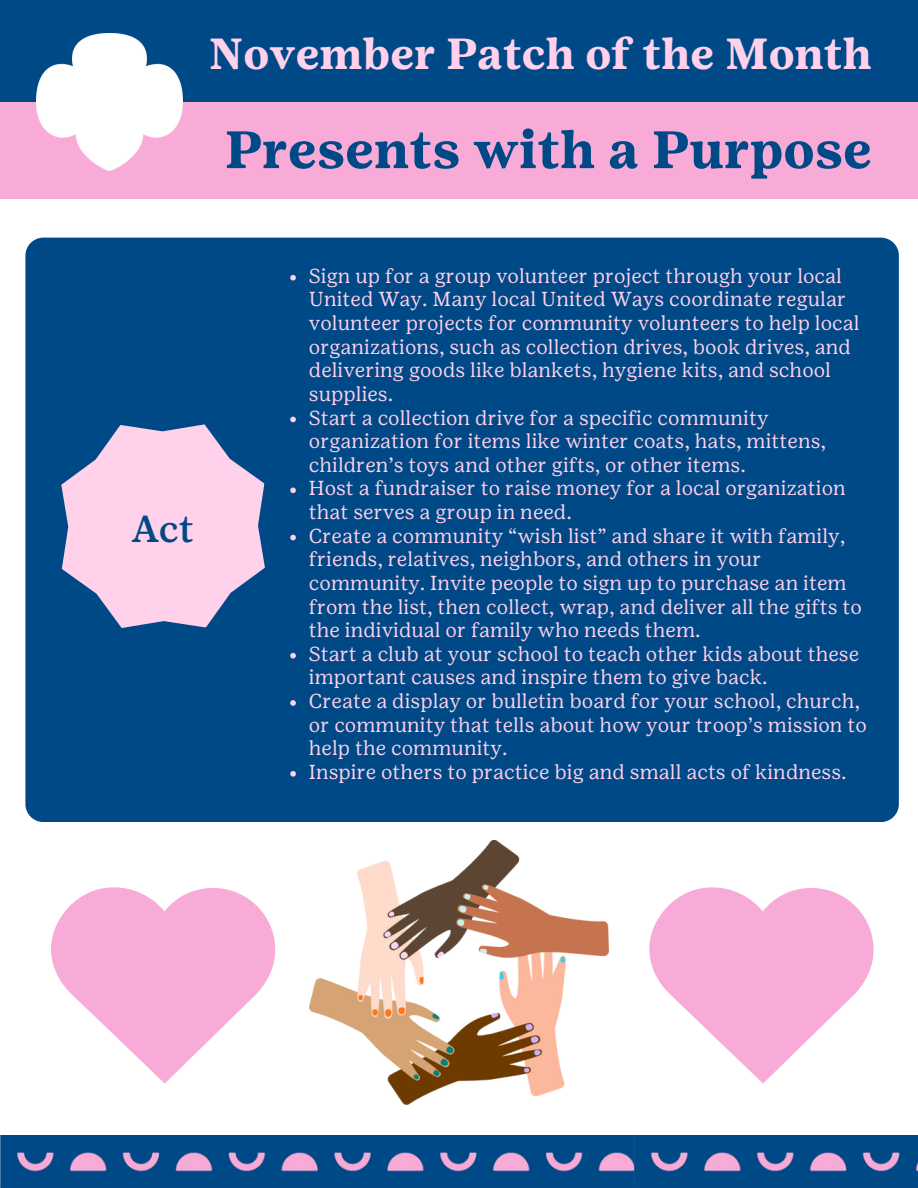
<style>
.page{position:relative;width:918px;height:1188px;background:#fff}
.page>*{position:absolute;margin:0;border:0;box-sizing:border-box;transform-origin:0 0}
.t1{font:700 52.5px "Girl Scout Text";color:#004987}
.t2{font:700 43.5px "Girl Scout Text";color:#ffd1eb}
.t3{font:500 37.5px "Girl Scout Text";color:#004987}
.t4{font:20.25px/23.7px "Girl Scout Text";color:#ffd1eb}
</style>
<div class="page">
<div style="left:25px;top:238px;width:874px;height:584px;background:#004987;border-radius:18px"></div>
<svg style="left:61px;top:424px;width:204px;height:204px"></svg>
<div style="left:0;top:97px;width:918px;height:102px;background:#f7abd6"></div>
<div style="left:0;top:0;width:918px;height:102px;background:#004987"></div>
<img style="left:36px;top:34px;width:146px;height:137px">
<img style="left:0;top:1136px;width:918px;height:52px">
<img style="left:309px;top:840px;width:300px;height:264px">
<svg style="left:290px;top:275px;width:6px;height:6px"></svg>
<svg style="left:290px;top:417px;width:6px;height:5px"></svg>
<svg style="left:290px;top:488px;width:6px;height:5px"></svg>
<svg style="left:290px;top:535px;width:6px;height:5px"></svg>
<svg style="left:290px;top:653px;width:6px;height:6px"></svg>
<svg style="left:290px;top:700px;width:6px;height:6px"></svg>
<svg style="left:290px;top:771px;width:6px;height:6px"></svg>
<svg style="left:51px;top:887px;width:225px;height:197px;fill:#f7abd6"></svg>
<svg style="left:649px;top:887px;width:225px;height:197px;fill:#f7abd6"></svg>
<p class="t2" style="left:209px;top:28px;width:665px">November Patch of the Month</p>
<p class="t1" style="left:225px;top:119px;width:649px">Presents with a Purpose</p>
<p class="t3" style="left:132px;top:507px;width:64px">Act</p>
<p class="t4" style="left:309px;top:264px;width:552px">Sign up for a group volunteer project through your local United Way. Many local United Ways coordinate regular volunteer projects for community volunteers to help local organizations, such as collection drives, book drives, and delivering goods like blankets, hygiene kits, and school supplies.</p>
<p class="t4" style="left:309px;top:405px;width:519px">Start a collection drive for a specific community organization for items like winter coats, hats, mittens, children’s toys and other gifts, or other items.</p>
<p class="t4" style="left:309px;top:476px;width:538px">Host a fundraiser to raise money for a local organization that serves a group in need.</p>
<p class="t4" style="left:309px;top:524px;width:554px">Create a community “wish list” and share it with family, friends, relatives, neighbors, and others in your community. Invite people to sign up to purchase an item from the list, then collect, wrap, and deliver all the gifts to the individual or family who needs them.</p>
<p class="t4" style="left:309px;top:642px;width:552px">Start a club at your school to teach other kids about these important causes and inspire them to give back.</p>
<p class="t4" style="left:309px;top:689px;width:560px">Create a display or bulletin board for your school, church, or community that tells about how your troop’s mission to help the community.</p>
<h3 class="t4" style="left:309px;top:760px;width:539px">Inspire others to practice big and small acts of kindness.</h3>
</div>
